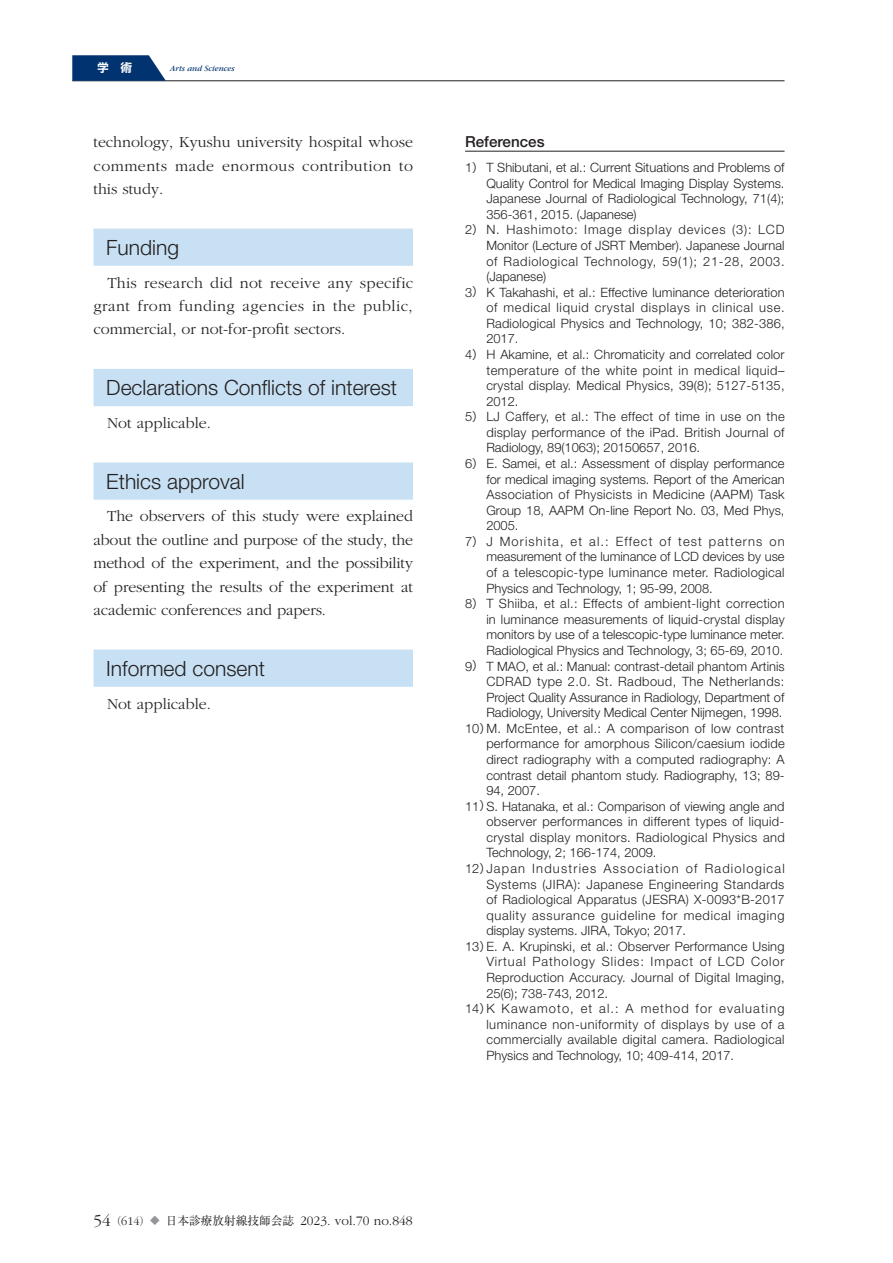
<style>
.page{position:relative;width:893px;height:1263px;background:#fff}
.page>*{position:absolute;margin:0;border:0;box-sizing:border-box;transform-origin:0 0}
.t1{font:300 21px "Helvetica Neue";color:#231f20}
.t2{font:300 15.9px/23.4px "Garamond";color:#231f20;text-align:justify}
.t3{font:500 15.15px "Helvetica Neue";color:#231f20}
.t4{font:300 13.5px "Garamond";color:#231f20}
.t5{font:300 12.9px "Helvetica Neue";letter-spacing:.015em;color:#231f20}
.t6{font:300 12.9px "Helvetica Neue";letter-spacing:.055em;color:#231f20}
.t7{font:300 12.9px "Helvetica Neue";letter-spacing:.04em;color:#231f20}
.t8{font:300 12.9px "Helvetica Neue";letter-spacing:.035em;color:#231f20}
.t9{font:300 12.9px "Helvetica Neue";letter-spacing:.085em;color:#231f20}
.t10{font:300 12.9px "Helvetica Neue";letter-spacing:.07em;color:#231f20}
.t11{font:300 12.9px "Helvetica Neue";letter-spacing:.05em;color:#231f20}
.t12{font:300 12.9px "Helvetica Neue";letter-spacing:.09em;color:#231f20}
.t13{font:11.7px "Hira Kaku Std N W7";color:#fff}
.t14{font:italic 8.55px "Garamond";color:#013371}
.s1{font-family:"Hira Kaku Pro N W3";font-weight:400;font-size:11.7px}
.s2{font-size:17.1px}
.s3{font-family:"Ryumin Pr 6 N";font-weight:400;font-size:10.65px}
.s4{font-size:12.15px}
.s5{font-family:"Ryumin Pr 6 N";font-weight:400;font-size:9.6px;color:#939598}
.s6{font-family:"Ryumin Pr 6 N";font-weight:400;font-size:11.7px}
</style>
<div class="page">
<hr style="left:72px;top:80px;width:712px;height:1px;background:#231f20">
<svg style="left:72px;top:55px;width:94px;height:26px;background:#1c487f"></svg>
<hr style="left:465px;top:151px;width:319px;height:1px;background:#231f20">
<div style="left:94px;top:229px;width:319px;height:37px;background:#c7e0f3"></div>
<div style="left:94px;top:369px;width:319px;height:37px;background:#c7e0f3"></div>
<div style="left:94px;top:462px;width:319px;height:38px;background:#c7e0f3"></div>
<div style="left:94px;top:649px;width:319px;height:38px;background:#c7e0f3"></div>
<p class="t13" style="left:97px;top:59px;width:37px">学　術</p>
<p class="t14" style="left:170px;top:64px;width:66px">Arts and Sciences</p>
<p class="t2" style="left:94px;top:131px;width:321px">technology, Kyushu university hospital whose comments made enormous contribution to this study.</p>
<h1 class="t1" style="left:106px;top:234px;width:74px">Funding</h1>
<p class="t2" style="left:94px;top:271px;width:321px;text-indent:14px">This research did not receive any specific grant from funding agencies in the public, commercial, or not-for-profit sectors.</p>
<h1 class="t1" style="left:106px;top:375px;width:292px">Declarations Conflicts of interest</h1>
<p class="t2" style="left:107px;top:411px;width:105px">Not applicable.</p>
<h1 class="t1" style="left:106px;top:468px;width:140px">Ethics approval</h1>
<p class="t2" style="left:93px;top:505px;width:321px;text-indent:14px">The observers of this study were explained about the outline and purpose of the study, the method of the experiment, and the possibility of presenting the results of the experiment at academic conferences and papers.</p>
<h1 class="t1" style="left:106px;top:655px;width:160px">Informed consent</h1>
<p class="t2" style="left:107px;top:692px;width:105px">Not applicable.</p>
<p class="t3" style="left:465px;top:133px;width:81px">References</p>
<p class="t5" style="left:465px;top:160px;width:321px">1<span class="s1">）</span> T Shibutani, et al.: Current Situations and Problems of</p>
<p class="t5" style="left:486px;top:175px;width:300px">Quality Control for Medical Imaging Display Systems.</p>
<p class="t5" style="left:486px;top:191px;width:300px">Japanese Journal of Radiological Technology, 71(4);</p>
<p class="t5" style="left:486px;top:206px;width:152px">356-361, 2015. (Japanese)</p>
<p class="t10" style="left:465px;top:222px;width:321px">2<span class="s1">）</span> N. Hashimoto: Image display devices (3): LCD</p>
<p class="t5" style="left:486px;top:237px;width:300px">Monitor (Lecture of JSRT Member). Japanese Journal</p>
<p class="t6" style="left:486px;top:253px;width:300px">of Radiological Technology, 59(1); 21-28, 2003.</p>
<p class="t5" style="left:486px;top:269px;width:61px">(Japanese)</p>
<p class="t5" style="left:465px;top:284px;width:321px">3<span class="s1">）</span> K Takahashi, et al.: Effective luminance deterioration</p>
<p class="t11" style="left:486px;top:300px;width:300px">of medical liquid crystal displays in clinical use.</p>
<p class="t5" style="left:486px;top:315px;width:300px">Radiological Physics and Technology, 10; 382-386,</p>
<p class="t5" style="left:486px;top:331px;width:34px">2017.</p>
<p class="t5" style="left:465px;top:346px;width:321px">4<span class="s1">）</span> H Akamine, et al.: Chromaticity and correlated color</p>
<p class="t7" style="left:486px;top:362px;width:300px">temperature of the white point in medical liquid–</p>
<p class="t5" style="left:486px;top:378px;width:300px">crystal display. Medical Physics, 39(8); 5127-5135,</p>
<p class="t5" style="left:486px;top:393px;width:34px">2012.</p>
<p class="t5" style="left:465px;top:409px;width:321px">5<span class="s1">）</span> LJ Caffery, et al.: The effect of time in use on the</p>
<p class="t5" style="left:486px;top:424px;width:300px">display performance of the iPad. British Journal of</p>
<p class="t5" style="left:486px;top:440px;width:215px">Radiology, 89(1063); 20150657, 2016.</p>
<p class="t5" style="left:465px;top:456px;width:321px">6<span class="s1">）</span> E. Samei, et al.: Assessment of display performance</p>
<p class="t5" style="left:486px;top:471px;width:300px">for medical imaging systems. Report of the American</p>
<p class="t5" style="left:486px;top:487px;width:300px">Association of Physicists in Medicine (AAPM) Task</p>
<p class="t5" style="left:486px;top:502px;width:300px">Group 18, AAPM On-line Report No. 03, Med Phys,</p>
<p class="t5" style="left:486px;top:518px;width:34px">2005.</p>
<p class="t9" style="left:465px;top:533px;width:321px">7<span class="s1">）</span> J Morishita, et al.: Effect of test patterns on</p>
<p class="t5" style="left:486px;top:549px;width:300px">measurement of the luminance of LCD devices by use</p>
<p class="t5" style="left:486px;top:565px;width:300px">of a telescopic-type luminance meter. Radiological</p>
<p class="t5" style="left:486px;top:580px;width:228px">Physics and Technology, 1; 95-99, 2008.</p>
<p class="t5" style="left:465px;top:596px;width:321px">8<span class="s1">）</span> T Shiiba, et al.: Effects of ambient-light correction</p>
<p class="t5" style="left:486px;top:611px;width:300px">in luminance measurements of liquid-crystal display</p>
<p class="t5" style="left:486px;top:627px;width:300px">monitors by use of a telescopic-type luminance meter.</p>
<p class="t5" style="left:486px;top:642px;width:298px">Radiological Physics and Technology, 3; 65-69, 2010.</p>
<p class="t5" style="left:465px;top:658px;width:321px">9<span class="s1">）</span> T MAO, et al.: Manual: contrast-detail phantom Artinis</p>
<p class="t8" style="left:486px;top:674px;width:299px">CDRAD type 2.0. St. Radboud, The Netherlands:</p>
<p class="t5" style="left:486px;top:689px;width:300px">Project Quality Assurance in Radiology, Department of</p>
<p class="t5" style="left:486px;top:705px;width:298px">Radiology, University Medical Center Nijmegen, 1998.</p>
<p class="t5" style="left:465px;top:720px;width:321px">10<span class="s1">）</span>M. McEntee, et al.: A comparison of low contrast</p>
<p class="t5" style="left:486px;top:736px;width:300px">performance for amorphous Silicon/caesium iodide</p>
<p class="t5" style="left:486px;top:751px;width:300px">direct radiography with a computed radiography: A</p>
<p class="t5" style="left:486px;top:767px;width:300px">contrast detail phantom study. Radiography, 13; 89-</p>
<p class="t5" style="left:486px;top:783px;width:55px">94, 2007.</p>
<p class="t5" style="left:465px;top:798px;width:321px">11<span class="s1">）</span>S. Hatanaka, et al.: Comparison of viewing angle and</p>
<p class="t5" style="left:486px;top:814px;width:300px">observer performances in different types of liquid-</p>
<p class="t5" style="left:486px;top:829px;width:300px">crystal display monitors. Radiological Physics and</p>
<p class="t5" style="left:486px;top:845px;width:172px">Technology, 2; 166-174, 2009.</p>
<p class="t12" style="left:465px;top:860px;width:321px">12<span class="s1">）</span>Japan Industries Association of Radiological</p>
<p class="t8" style="left:486px;top:876px;width:300px">Systems (JIRA): Japanese Engineering Standards</p>
<p class="t5" style="left:486px;top:892px;width:300px">of Radiological Apparatus (JESRA) X-0093*B-2017</p>
<p class="t6" style="left:486px;top:907px;width:300px">quality assurance guideline for medical imaging</p>
<p class="t5" style="left:486px;top:923px;width:201px">display systems. JIRA, Tokyo; 2017.</p>
<p class="t5" style="left:465px;top:938px;width:321px">13<span class="s1">）</span>E. A. Krupinski, et al.: Observer Performance Using</p>
<p class="t10" style="left:486px;top:954px;width:300px">Virtual Pathology Slides: Impact of LCD Color</p>
<p class="t5" style="left:486px;top:969px;width:300px">Reproduction Accuracy. Journal of Digital Imaging,</p>
<p class="t5" style="left:486px;top:985px;width:123px">25(6); 738-743, 2012.</p>
<p class="t9" style="left:465px;top:1001px;width:321px">14<span class="s1">）</span>K Kawamoto, et al.: A method for evaluating</p>
<p class="t7" style="left:486px;top:1016px;width:300px">luminance non-uniformity of displays by use of a</p>
<p class="t5" style="left:486px;top:1032px;width:300px">commercially available digital camera. Radiological</p>
<p class="t5" style="left:486px;top:1047px;width:249px">Physics and Technology, 10; 409-414, 2017.</p>
<p class="t4" style="left:94px;top:1213px;width:321px"><span class="s2">54</span><span class="s3">（</span><span class="s4">614</span><span class="s3">）</span><span class="s5">◆</span> <span class="s6">日本診療放射線技師会誌</span> 2023. vol.70 no.848</p>
</div>
